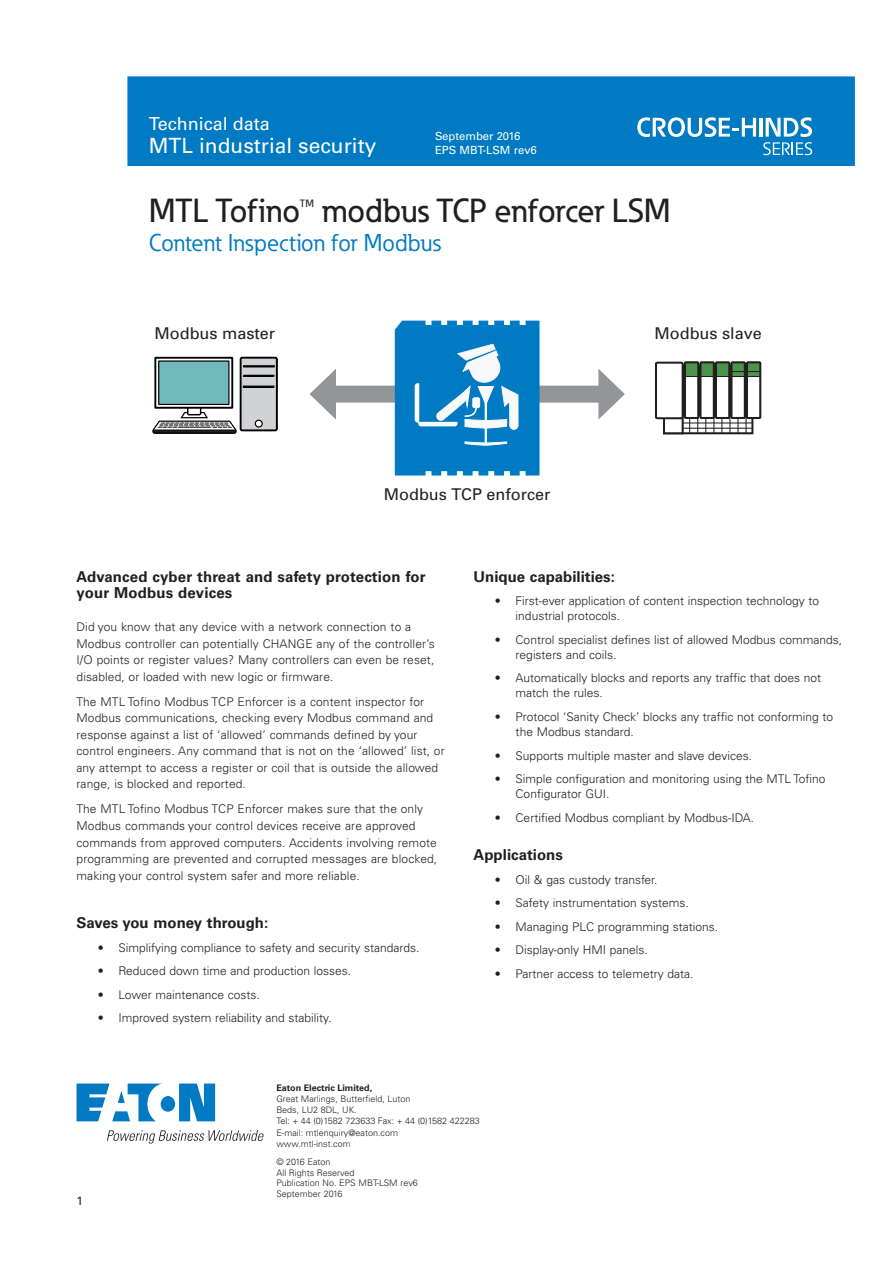
<style>
.page{position:relative;width:893px;height:1263px;background:#fff}
.page>*{position:absolute;margin:0;border:0;box-sizing:border-box;transform-origin:0 0}
.t1{font:500 33px "Eaton";letter-spacing:-.005em;color:#231f20}
.t2{font:24px "Eaton";color:#007ac2}
.t3{font:21px "Univers LT Pro 55 Roman";color:#fff}
.t4{font:18px "Univers LT Pro 55 Roman";color:#fff}
.t5{font:16.2px "Univers";color:#231f20}
.t6{font:700 15px/16.5px "Univers LT Pro 65";color:#231f20}
.t7{font:300 12px/16.5px "Univers LT Pro 45";color:#231f20}
.t8{font:12px "Univers LT Pro 55 Roman";color:#231f20}
.t9{font:11.25px/14.2px "Univers LT Pro 55 Roman";color:#fff}
.t10{font:500 10.5px "Eaton";color:#231f20}
.t11{font:300 9px/11.2px "Univers LT Pro 45";color:#231f20}
.t12{font:700 9px "Univers LT Pro 65";color:#231f20}
</style>
<div class="page">
<div style="left:128px;top:77px;width:727px;height:89px;background:#007ac2"></div>
<svg style="left:77px;top:1083px;width:138px;height:38px"></svg>
<svg style="left:107px;top:1130px;width:157px;height:13px"></svg>
<svg style="left:637px;top:117px;width:175px;height:38px"></svg>
<div style="left:327px;top:386px;width:69px;height:16px;background:#939598"></div>
<div style="left:327px;top:386px;width:70px;height:17px;border:1px solid #939598"></div>
<svg style="left:309px;top:369px;width:28px;height:51px"></svg>
<div style="left:538px;top:386px;width:69px;height:16px;background:#939598"></div>
<div style="left:538px;top:386px;width:69px;height:17px;border:1px solid #939598"></div>
<svg style="left:597px;top:369px;width:28px;height:51px"></svg>
<svg style="left:395px;top:321px;width:144px;height:154px;background:#268dca"></svg>
<svg style="left:690px;top:419px;width:60px;height:12px"></svg>
<div style="left:663px;top:380px;width:90px;height:54px;border:2px solid #231f20"></div>
<div style="left:663px;top:416px;width:21px;height:18px;border:2px solid #231f20"></div>
<svg style="left:655px;top:361px;width:35px;height:72px"></svg>
<svg style="left:697px;top:419px;width:1px;height:14px"></svg>
<svg style="left:705px;top:419px;width:1px;height:14px"></svg>
<svg style="left:713px;top:419px;width:1px;height:14px"></svg>
<svg style="left:721px;top:419px;width:1px;height:14px"></svg>
<svg style="left:729px;top:419px;width:1px;height:14px"></svg>
<svg style="left:737px;top:419px;width:1px;height:14px"></svg>
<hr style="left:745px;top:413px;width:2px;height:20px;background:#231f20">
<hr style="left:683px;top:422px;width:69px;height:1px;background:#231f20">
<hr style="left:683px;top:428px;width:69px;height:1px;background:#231f20">
<div style="left:685px;top:362px;width:13px;height:56px;background:#fff"></div>
<div style="left:700px;top:362px;width:14px;height:56px;background:#fff"></div>
<div style="left:716px;top:362px;width:13px;height:56px;background:#fff"></div>
<div style="left:731px;top:362px;width:14px;height:56px;background:#fff"></div>
<div style="left:747px;top:362px;width:13px;height:56px;background:#fff"></div>
<hr style="left:685px;top:376px;width:75px;height:1px;background:#231f20">
<div style="left:685px;top:362px;width:13px;height:14px;background:#4d934c"></div>
<div style="left:684px;top:361px;width:15px;height:58px;border:2px solid #231f20"></div>
<div style="left:684px;top:362px;width:15px;height:56px;border:1px solid #231f20"></div>
<div style="left:700px;top:362px;width:14px;height:14px;background:#4d934c"></div>
<div style="left:716px;top:362px;width:13px;height:14px;background:#4d934c"></div>
<div style="left:731px;top:362px;width:14px;height:14px;background:#4d934c"></div>
<div style="left:747px;top:362px;width:13px;height:14px;background:#4d934c"></div>
<div style="left:699px;top:361px;width:16px;height:58px;border:2px solid #231f20"></div>
<div style="left:700px;top:362px;width:14px;height:56px;border:1px solid #231f20"></div>
<div style="left:715px;top:361px;width:15px;height:58px;border:2px solid #231f20"></div>
<div style="left:715px;top:362px;width:15px;height:56px;border:1px solid #231f20"></div>
<div style="left:730px;top:361px;width:16px;height:58px;border:2px solid #231f20"></div>
<div style="left:731px;top:362px;width:14px;height:56px;border:1px solid #231f20"></div>
<div style="left:746px;top:361px;width:15px;height:58px;border:2px solid #231f20"></div>
<svg style="left:731px;top:371px;width:29px;height:1px"></svg>
<div style="left:241px;top:358px;width:36px;height:72px;background:#d1d2d4;border-radius:2px"></div>
<div style="left:240px;top:357px;width:38px;height:74px;border:2px solid #000001;border-radius:2px"></div>
<div style="left:243px;top:366px;width:31px;height:1px;border:1px solid #000001"></div>
<div style="left:243px;top:386px;width:31px;height:1px;border:1px solid #000001"></div>
<div style="left:244px;top:375px;width:30px;height:1px;border:1px solid #000001"></div>
<div style="left:255px;top:420px;width:7px;height:7px;background:#fff;border-radius:50%"></div>
<div style="left:255px;top:420px;width:8px;height:8px;border:1px solid #000001;border-radius:50%"></div>
<div style="left:187px;top:405px;width:14px;height:10px;border:1px solid #000001"></div>
<svg style="left:152px;top:411px;width:85px;height:23px"></svg>
<svg style="left:155px;top:358px;width:77px;height:50px"></svg>
<div style="left:154px;top:357px;width:79px;height:52px;border:2px solid #000001"></div>
<div style="left:159px;top:361px;width:70px;height:43px;background:#71b8bd"></div>
<div style="left:158px;top:360px;width:71px;height:45px;border:1px solid #000001"></div>
<h3 class="t4" style="left:149px;top:113px;width:122px">Technical data</h3>
<h3 class="t3" style="left:149px;top:133px;width:229px">MTL industrial security</h3>
<p class="t9" style="left:435px;top:129px;width:103px">September 2016<br>EPS MBT-LSM rev6</p>
<h1 class="t1" style="left:149px;top:190px;width:153px">MTL Tofino</h1>
<p class="t10" style="left:300px;top:197px;width:16px">TM</p>
<h1 class="t1" style="left:322px;top:190px;width:350px">modbus TCP enforcer LSM</h1>
<h2 class="t2" style="left:149px;top:228px;width:294px">Content Inspection for Modbus</h2>
<h3 class="t5" style="left:155px;top:323px;width:122px">Modbus master</h3>
<h3 class="t5" style="left:384px;top:484px;width:168px">Modbus TCP enforcer</h3>
<h3 class="t5" style="left:655px;top:323px;width:109px">Modbus slave</h3>
<p class="t6" style="left:77px;top:568px;width:351px">Advanced cyber threat and safety protection for your Modbus devices</p>
<p class="t7" style="left:77px;top:619px;width:360px">Did you know that any device with a network connection to a Modbus controller can potentially CHANGE any of the controller’s I/O points or register values? Many controllers can even be reset, disabled, or loaded with new logic or firmware.</p>
<p class="t7" style="left:77px;top:693px;width:370px">The MTL Tofino Modbus TCP Enforcer is a content inspector for Modbus communications, checking every Modbus command and response against a list of ‘allowed’ commands defined by your control engineers. Any command that is not on the ‘allowed’ list, or any attempt to access a register or coil that is outside the allowed range, is blocked and reported.</p>
<p class="t7" style="left:77px;top:801px;width:362px">The MTL Tofino Modbus TCP Enforcer makes sure that the only Modbus commands your control devices receive are approved commands from approved computers. Accidents involving remote programming are prevented and corrupted messages are blocked, making your control system safer and more reliable.</p>
<p class="t6" style="left:77px;top:914px;width:193px">Saves you money through:</p>
<p class="t7" style="left:98px;top:939px;width:323px">• Simplifying compliance to safety and security standards.</p>
<p class="t7" style="left:98px;top:962px;width:255px">• Reduced down time and production losses.</p>
<p class="t7" style="left:98px;top:986px;width:164px">• Lower maintenance costs.</p>
<p class="t7" style="left:98px;top:1009px;width:235px">• Improved system reliability and stability.</p>
<p class="t6" style="left:474px;top:568px;width:143px">Unique capabilities:</p>
<p class="t7" style="left:516px;top:594px;width:305px;line-height:15px;text-indent:-21px">• First-ever application of content inspection technology to industrial protocols.</p>
<p class="t7" style="left:516px;top:632px;width:328px;line-height:15px;text-indent:-21px">• Control specialist defines list of allowed Modbus commands, registers and coils.</p>
<p class="t7" style="left:516px;top:671px;width:307px;line-height:15px;text-indent:-21px">• Automatically blocks and reports any traffic that does not match the rules.</p>
<p class="t7" style="left:516px;top:709px;width:319px;line-height:15px;text-indent:-21px">• Protocol ‘Sanity Check’ blocks any traffic not conforming to the Modbus standard.</p>
<p class="t7" style="left:495px;top:747px;width:259px">• Supports multiple master and slave devices.</p>
<p class="t7" style="left:516px;top:771px;width:311px;line-height:15px;text-indent:-21px">• Simple configuration and monitoring using the MTL Tofino<br>Configurator GUI.</p>
<p class="t7" style="left:495px;top:809px;width:261px">• Certified Modbus compliant by Modbus-IDA.</p>
<p class="t6" style="left:474px;top:846px;width:91px">Applications</p>
<p class="t7" style="left:495px;top:871px;width:164px">• Oil &amp; gas custody transfer.</p>
<p class="t7" style="left:495px;top:894px;width:195px">• Safety instrumentation systems.</p>
<p class="t7" style="left:495px;top:918px;width:225px">• Managing PLC programming stations.</p>
<p class="t7" style="left:495px;top:941px;width:154px">• Display-only HMI panels.</p>
<p class="t7" style="left:495px;top:965px;width:200px">• Partner access to telemetry data.</p>
<p class="t8" style="left:77px;top:1194px;width:8px">1</p>
<p class="t12" style="left:276px;top:1082px;width:97px">Eaton Electric Limited,</p>
<p class="t11" style="left:276px;top:1093px;width:205px">Great Marlings, Butterfield, Luton<br>Beds, LU2 8DL, UK.<br>Tel: + 44 (0)1582 723633 Fax: + 44 (0)1582 422283<br>E-mail: mtlenquiry@eaton.com<br>www.mtl-inst.com</p>
<p class="t11" style="left:276px;top:1156px;width:143px;line-height:10.8px">© 2016 Eaton<br>All Rights Reserved<br>Publication No. EPS MBT-LSM rev6<br>September 2016</p>
</div>
